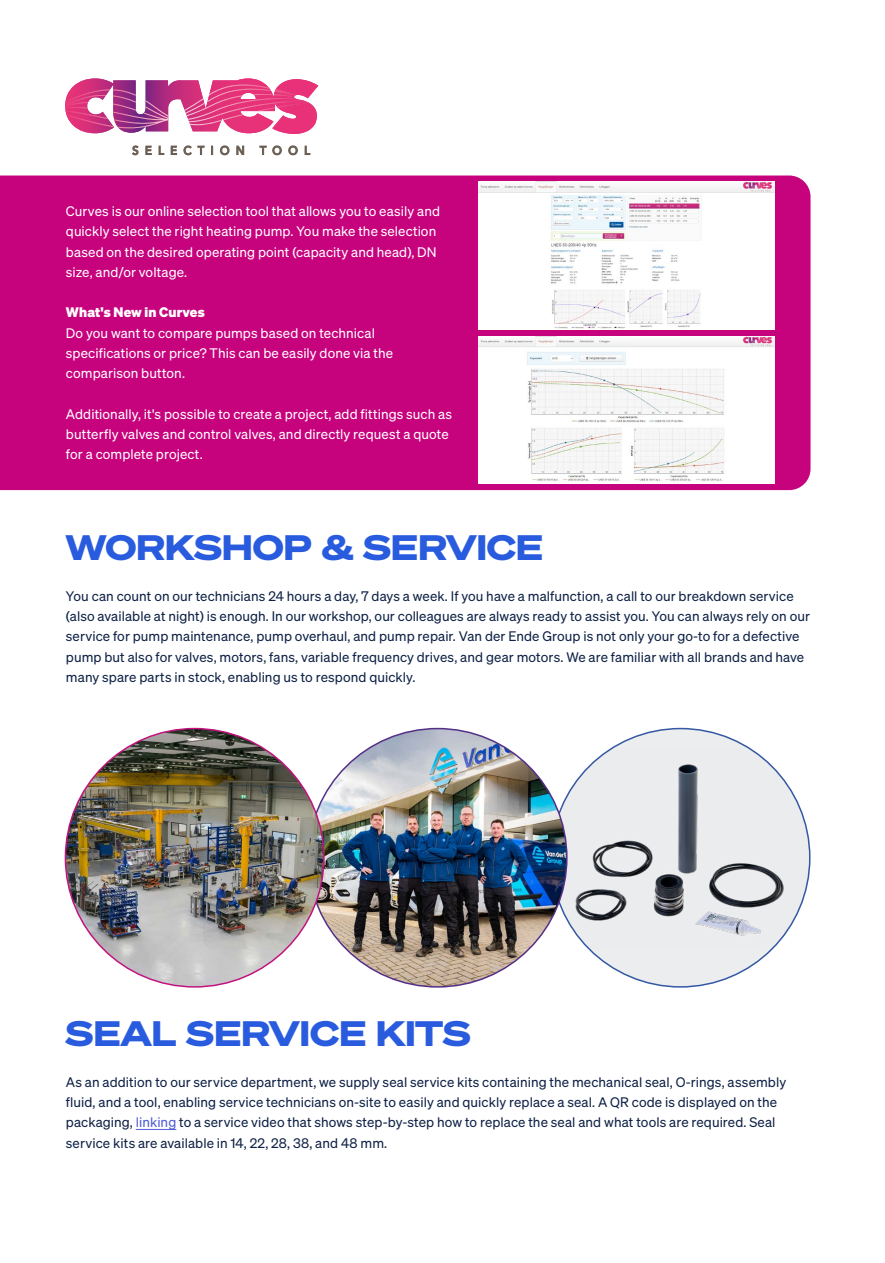
<style>
.page{position:relative;width:885px;height:1263px;background:#fff}
.page>*{position:absolute;margin:0;border:0;box-sizing:border-box;transform-origin:0 0}
.t1{font:700 34.5px "Sohne Breit";letter-spacing:.005em;color:#295bde}
.t2{font:13.5px/20.2px "Sohne Buch";letter-spacing:.005em;color:#0f2246}
.t3{font:13.5px/20.2px "Sohne Buch";letter-spacing:.005em;color:#fff}
.t4{font:700 13.5px "Sohne";letter-spacing:.01em;color:#fff}
.t5{font:500 12px "Avenir Next LT Pro";letter-spacing:.545em;color:#695d51;scale:.96 1}
.s1{color:#4f5cd6}
</style>
<div class="page">
<div style="left:551px;top:728px;width:258px;height:259px;background:#ecedef;border-radius:50%"></div>
<img style="left:551px;top:748px;width:258px;height:202px">
<img style="left:308px;top:728px;width:258px;height:259px;border-radius:129px">
<img style="left:65px;top:728px;width:259px;height:259px;border-radius:129px">
<div style="left:0;top:176px;width:810px;height:314px;background:#c7027d"></div>
<hr style="left:136px;top:1129px;width:40px;height:1px;background:#4f5cd6">
<img style="left:478px;top:336px;width:296px;height:148px">
<img style="left:478px;top:194px;width:296px;height:135px">
<img style="left:478px;top:182px;width:296px;height:12px">
<svg style="left:65px;top:78px;width:253px;height:56px"></svg>
<p class="t5" style="left:132px;top:143px;width:119px">SELECTION</p>
<p class="t5" style="left:260px;top:143px;width:54px">TOOL</p>
<p class="t3" style="left:66px;top:201px;width:375px">Curves is our online selection tool that allows you to easily and quickly select the right heating pump. You make the selection based on the desired operating point (capacity and head), DN size, and/or voltage.</p>
<p class="t4" style="left:66px;top:304px;width:140px">What's New in Curves</p>
<p class="t3" style="left:66px;top:322px;width:328px">Do you want to compare pumps based on technical specifications or price? This can be easily done via the comparison button.</p>
<p class="t3" style="left:66px;top:403px;width:388px">Additionally, it's possible to create a project, add fittings such as butterfly valves and control valves, and directly request a quote for a complete project.</p>
<h1 class="t1" style="left:66px;top:526px;width:478px">WORKSHOP &amp; SERVICE</h1>
<p class="t2" style="left:66px;top:586px;width:745px">You can count on our technicians 24 hours a day, 7 days a week. If you have a malfunction, a call to our breakdown service (also available at night) is enough. In our workshop, our colleagues are always ready to assist you. You can always rely on our service for pump maintenance, pump overhaul, and pump repair. Van der Ende Group is not only your go-to for a defective pump but also for valves, motors, fans, variable frequency drives, and gear motors. We are familiar with all brands and have many spare parts in stock, enabling us to respond quickly.</p>
<h1 class="t1" style="left:66px;top:1012px;width:406px">SEAL SERVICE KITS</h1>
<p class="t2" style="left:66px;top:1072px;width:721px">As an addition to our service department, we supply seal service kits containing the mechanical seal, O-rings, assembly fluid, and a tool, enabling service technicians on-site to easily and quickly replace a seal. A QR code is displayed on the packaging, <span class="s1">linking</span> to a service video that shows step-by-step how to replace the seal and what tools are required. Seal service kits are available in 14, 22, 28, 38, and 48 mm.</p>
</div>
